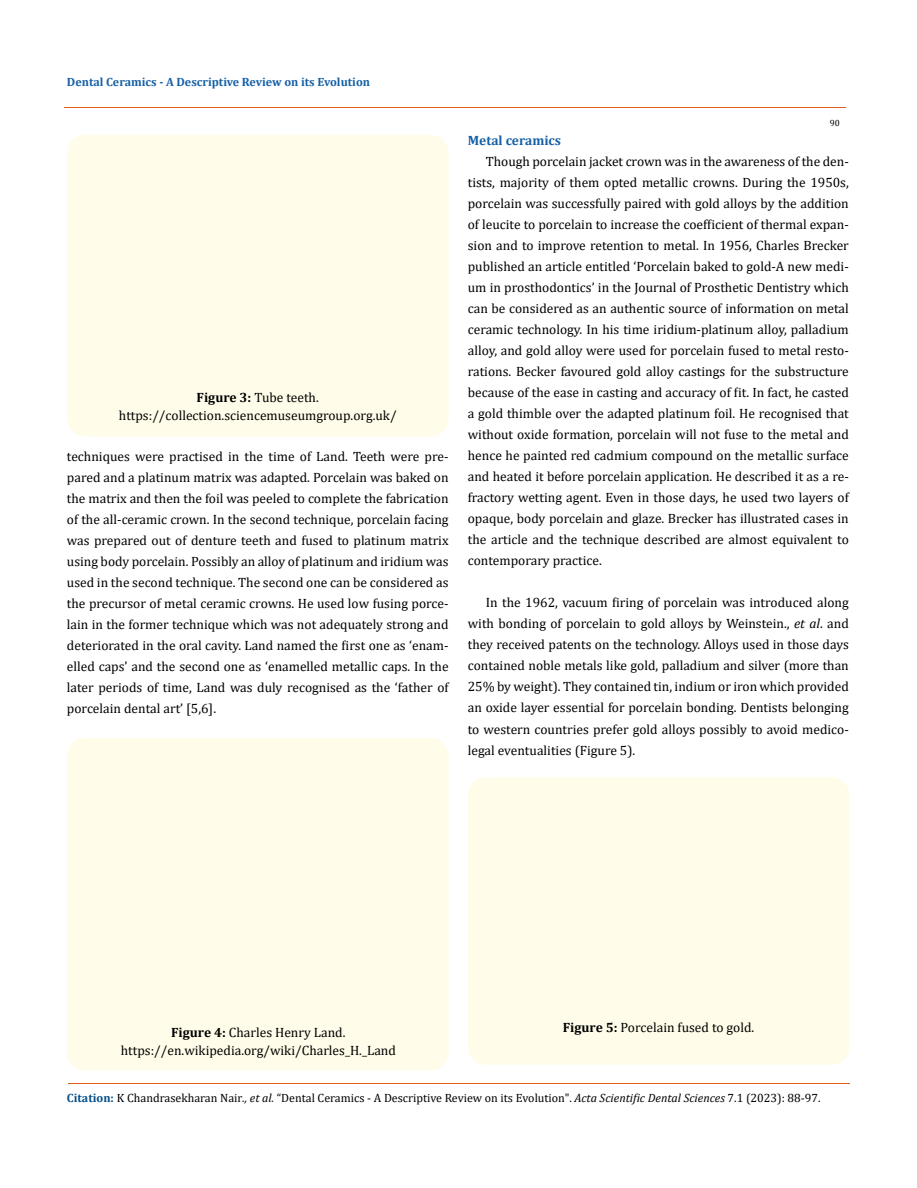
<style>
.page{position:relative;width:917px;height:1188px;background:#fff}
.page>*{position:absolute;margin:0;border:0;box-sizing:border-box;transform-origin:0 0}
.t1{font:13.5px/21px "Cambria";color:#000;text-align:justify}
.t2{font:700 13.5px "Cambria";color:#1560a6}
.t3{font:12px "Cambria";color:#000}
.t4{font:700 12px "Cambria";color:#1560a6}
.t5{font:9px "Cambria";color:#000}
.s1{font-weight:700}
.s2{font-style:italic}
.s3{font-weight:700;color:#035089}
</style>
<div class="page">
<div style="left:67px;top:135px;width:381px;height:302px;background:#fffde9;border-radius:18px"></div>
<div style="left:67px;top:738px;width:381px;height:333px;background:#fffde9;border-radius:18px"></div>
<div style="left:468px;top:777px;width:381px;height:288px;background:#fffde9;border-radius:18px"></div>
<hr style="left:64px;top:108px;width:781px;height:1px;background:#e05d1a">
<hr style="left:68px;top:1084px;width:781px;height:1px;background:#e05d1a">
<p class="t4" style="left:67px;top:73px;width:304px">Dental Ceramics - A Descriptive Review on its Evolution</p>
<p class="t1" style="left:119px;top:389px;width:279px;line-height:18px;text-align:center"><span class="s1">Figure 3:</span> Tube teeth. https://collection.sciencemuseumgroup.org.uk/</p>
<p class="t1" style="left:67px;top:446px;width:383px">techniques were practised in the time of Land. Teeth were pre&shy;pared and a platinum matrix was adapted. Porcelain was baked on the matrix and then the foil was peeled to complete the fabrication of the all-ceramic crown. In the second technique, porcelain facing was prepared out of denture teeth and fused to platinum matrix using body porcelain. Possibly an alloy of platinum and iridium was used in the second technique. The second one can be considered as the precursor of metal ceramic crowns. He used low fusing porce&shy;lain in the former technique which was not adequately strong and deteriorated in the oral cavity. Land named the first one as ‘enam&shy;elled caps’ and the second one as ‘enamelled metallic caps. In the later periods of time, Land was duly recognised as the ‘father of porcelain dental art’ [5,6].</p>
<p class="t5" style="left:829px;top:118px;width:11px">90</p>
<p class="t2" style="left:468px;top:131px;width:95px">Metal ceramics</p>
<p class="t1" style="left:468px;top:151px;width:382px;text-indent:18px">Though porcelain jacket crown was in the awareness of the den&shy;tists, majority of them opted metallic crowns. During the 1950s, porcelain was successfully paired with gold alloys by the addition of leucite to porcelain to increase the coefficient of thermal expan&shy;sion and to improve retention to metal. In 1956, Charles Brecker published an article entitled ‘Porcelain baked to gold-A new medi&shy;um in prosthodontics’ in the Journal of Prosthetic Dentistry which can be considered as an authentic source of information on metal ceramic technology. In his time iridium-platinum alloy, palladium alloy, and gold alloy were used for porcelain fused to metal resto&shy;rations. Becker favoured gold alloy castings for the substructure because of the ease in casting and accuracy of fit. In fact, he casted a gold thimble over the adapted platinum foil. He recognised that without oxide formation, porcelain will not fuse to the metal and hence he painted red cadmium compound on the metallic surface and heated it before porcelain application. He described it as a re&shy;fractory wetting agent. Even in those days, he used two layers of opaque, body porcelain and glaze. Brecker has illustrated cases in the article and the technique described are almost equivalent to contemporary practice.</p>
<p class="t1" style="left:468px;top:592px;width:382px;text-indent:18px">In the 1962, vacuum firing of porcelain was introduced along with bonding of porcelain to gold alloys by Weinstein., <span class="s2">et al</span>. and they received patents on the technology. Alloys used in those days contained noble metals like gold, palladium and silver (more than 25% by weight). They contained tin, indium or iron which provided an oxide layer essential for porcelain bonding. Dentists belonging to western countries prefer gold alloys possibly to avoid medico&shy;legal eventualities (Figure 5).</p>
<p class="t1" style="left:121px;top:1024px;width:277px;line-height:18px;text-align:center"><span class="s1">Figure 4:</span> Charles Henry Land. https://en.wikipedia.org/wiki/Charles_H._Land</p>
<p class="t1" style="left:563px;top:1017px;width:193px"><span class="s1">Figure 5:</span> Porcelain fused to gold.</p>
<p class="t3" style="left:67px;top:1090px;width:755px"><span class="s3">Citation:</span> K Chandrasekharan Nair<span class="s2">., et al.</span> “Dental Ceramics - A Descriptive Review on its Evolution". <span class="s2">Acta Scientific Dental Sciences</span> 7.1 (2023): 88-97.</p>
</div>
